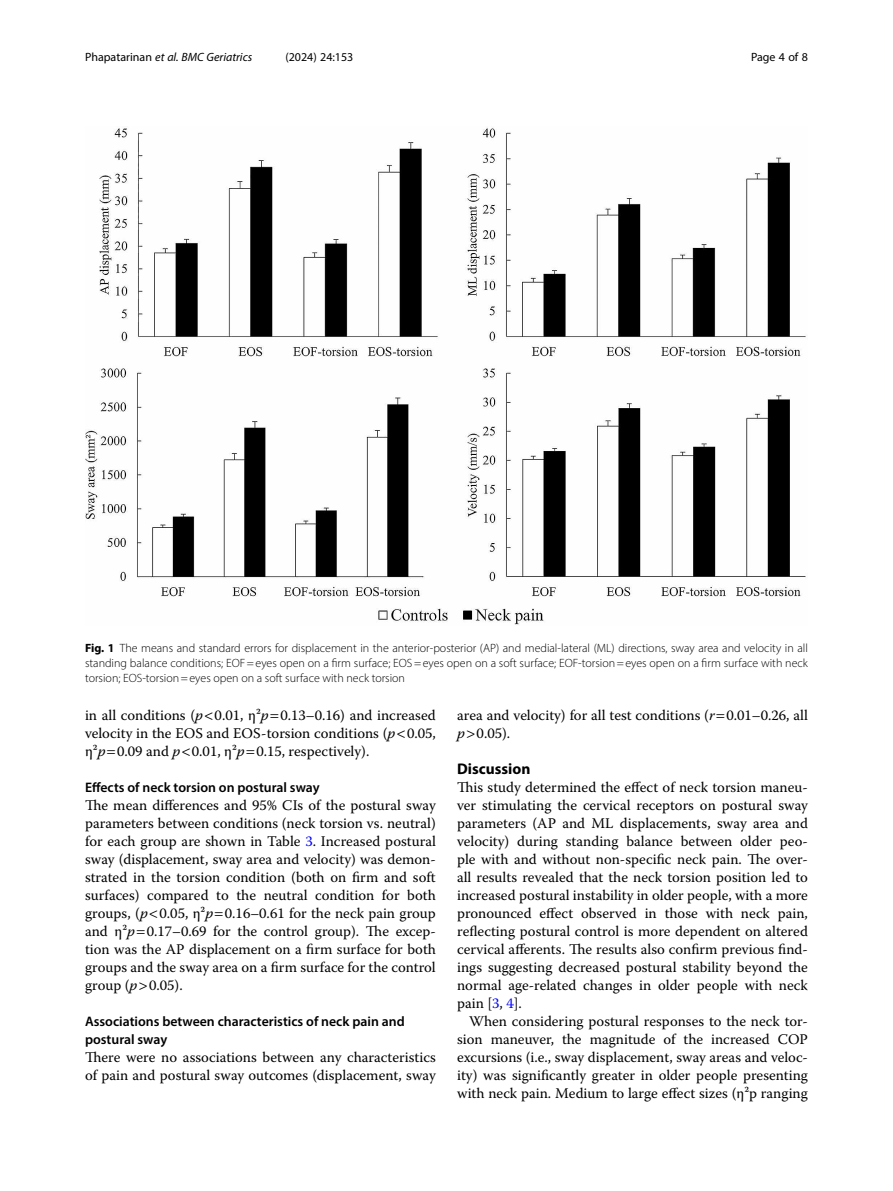
<style>
.page{position:relative;width:893px;height:1191px;background:#fff}
.page>*{position:absolute;margin:0;border:0;box-sizing:border-box;transform-origin:0 0}
.Head_1{font:700 15.45px "Myriad Pro";color:#000}
.Body_Text{font:14.7px/18px "Warnock Pro";color:#000;text-align:justify}
.Body_Text_Indent{font:14.7px/18px "Warnock Pro";color:#000;text-align:justify}
.Head_2{font:600 13.8px/18px "Myriad Pro";color:#000}
.Figure_Caption{font:300 12px/15px "Myriad Pro";color:#000;text-align:justify}
.t1{font:italic 12px "Myriad Pro";color:#000}
.t2{font:12px "Myriad Pro";color:#000}
.s1{font-style:normal}
.s2{font-weight:700}
.s3{font-style:italic}
.s4{color:#00f}
</style>
<div class="page">
<img style="left:85px;top:128px;width:721px;height:497px">
<p class="t1" style="left:85px;top:50px;width:169px"><span class="s1">Phapatarinan</span> et al. BMC Geriatrics</p>
<p class="t2" style="left:285px;top:50px;width:70px">(2024) 24:153</p>
<p class="t2" style="left:751px;top:50px;width:58px">Page 4 of 8</p>
<p class="Figure_Caption" style="left:85px;top:640px;width:724px"><span class="s2">Fig. 1</span> The means and standard errors for displacement in the anterior-posterior (AP) and medial-lateral (ML) directions, sway area and velocity in all standing balance conditions; EOF=eyes open on a firm surface; EOS=eyes open on a soft surface; EOF-torsion=eyes open on a firm surface with neck torsion; EOS-torsion=eyes open on a soft surface with neck torsion</p>
<p class="Body_Text" style="left:85px;top:706px;width:352px">in all conditions (<span class="s3">p</span> 0.01, η²<span class="s3">p</span> 0.13–0.16) and increased velocity in the EOS and EOS-torsion conditions (<span class="s3">p</span> 0.05, η²<span class="s3">p</span> 0.09 and <span class="s3">p</span> 0.01, η²<span class="s3">p</span> 0.15, respectively).</p>
<p class="Head_2" style="left:85px;top:778px;width:236px">Effects of neck torsion on postural sway</p>
<p class="Body_Text" style="left:85px;top:796px;width:352px">The mean differences and 95% CIs of the postural sway parameters between conditions (neck torsion vs. neutral) for each group are shown in Table <span class="s4">3</span>. Increased postural sway (displacement, sway area and velocity) was demon&shy;strated in the torsion condition (both on firm and soft surfaces) compared to the neutral condition for both groups, (<span class="s3">p</span> 0.05, η²<span class="s3">p</span> 0.16–0.61 for the neck pain group and η²<span class="s3">p</span> 0.17–0.69 for the control group). The excep&shy;tion was the AP displacement on a firm surface for both groups and the sway area on a firm surface for the control group (<span class="s3">p</span> 0.05).</p>
<p class="Head_2" style="left:85px;top:1012px;width:321px">Associations between characteristics of neck pain and postural sway</p>
<p class="Body_Text" style="left:85px;top:1048px;width:352px">There were no associations between any characteristics of pain and postural sway outcomes (displacement, sway</p>
<p class="Body_Text" style="left:457px;top:706px;width:352px">area and velocity) for all test conditions (<span class="s3">r</span> 0.01–0.26, all <span class="s3">p</span> 0.05).</p>
<p class="Head_1" style="left:457px;top:759px;width:75px">Discussion</p>
<p class="Body_Text" style="left:457px;top:778px;width:352px">This study determined the effect of neck torsion maneu&shy;ver stimulating the cervical receptors on postural sway parameters (AP and ML displacements, sway area and velocity) during standing balance between older peo&shy;ple with and without non-specific neck pain. The over&shy;all results revealed that the neck torsion position led to increased postural instability in older people, with a more pronounced effect observed in those with neck pain, reflecting postural control is more dependent on altered cervical afferents. The results also confirm previous find&shy;ings suggesting decreased postural stability beyond the normal age-related changes in older people with neck pain [<span class="s4">3</span>, <span class="s4">4</span>].</p>
<p class="Body_Text_Indent" style="left:457px;top:1012px;width:352px;text-indent:12px">When considering postural responses to the neck tor&shy;sion maneuver, the magnitude of the increased COP excursions (i.e., sway displacement, sway areas and veloc&shy;ity) was significantly greater in older people presenting with neck pain. Medium to large effect sizes (η²p ranging</p>
</div>
